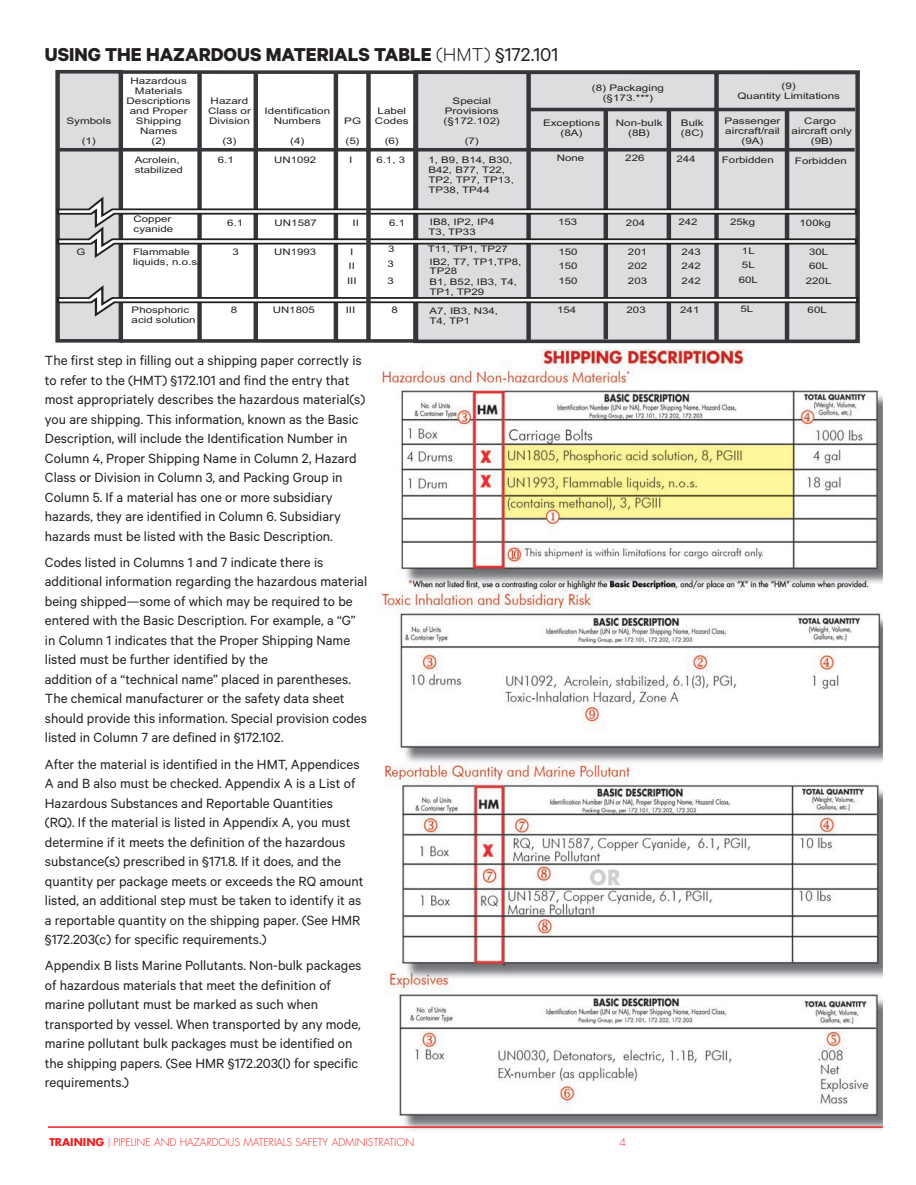
<style>
.page{position:relative;width:916px;height:1185px;background:#fff}
.page>*{position:absolute;margin:0;border:0;box-sizing:border-box;transform-origin:0 0}
.t1{font:700 21px "Calibre";color:#231f20}
.t2{font:15px/19.5px "Calibre";color:#231f20}
.t3{font:300 10.5px "Futura Std";color:#ee2123}
.t4{font:9px/14.5px "Arial Narrow";color:#231f20;scale:1.55 1}
.t5{font:9px/10.1px "Arial Narrow";color:#231f20;text-align:center;scale:1.57 1}
.s1{font-weight:300}
.s2{font-weight:400}
.s3{font-weight:700}
</style>
<div class="page">
<img style="left:378px;top:350px;width:504px;height:780px">
<svg style="left:55px;top:70px;width:804px;height:273px"></svg>
<svg style="left:56px;top:194px;width:801px;height:66px"></svg>
<svg style="left:56px;top:283px;width:803px;height:36px"></svg>
<svg style="left:530px;top:108px;width:325px;height:4px"></svg>
<svg style="left:57px;top:148px;width:797px;height:4px;background:#49484c"></svg>
<svg style="left:366px;top:71px;width:4px;height:268px"></svg>
<svg style="left:120px;top:339px;width:295px;height:4px"></svg>
<hr style="left:48px;top:1126px;width:834px;height:2px;background:#ee2123">
<h1 class="t1" style="left:45px;top:41px;width:515px">USING THE HAZARDOUS MATERIALS TABLE <span class="s1">(HMT)</span> <span class="s2">§172.101</span></h1>
<p class="t5" style="left:66px;top:115px;width:30px">Symbols</p>
<p class="t5" style="left:82px;top:135px;width:11px">(1)</p>
<p class="t4" style="left:76px;top:244px;width:7px">G</p>
<p class="t5" style="left:126px;top:75px;width:42px">Hazardous<br>Materials<br>Descriptions and Proper<br>Shipping<br>Names<br>(2)</p>
<p class="t5" style="left:208px;top:95px;width:29px;text-align:left">Hazard<br>Class or<br>Division</p>
<p class="t5" style="left:222px;top:135px;width:11px">(3)</p>
<p class="t5" style="left:264px;top:105px;width:43px">Identification<br>Numbers</p>
<p class="t5" style="left:290px;top:135px;width:11px">(4)</p>
<p class="t5" style="left:344px;top:115px;width:12px">PG</p>
<p class="t5" style="left:345px;top:135px;width:11px">(5)</p>
<p class="t5" style="left:375px;top:105px;width:23px;text-align:left">Label<br>Codes</p>
<p class="t5" style="left:384px;top:135px;width:11px">(6)</p>
<p class="t5" style="left:443px;top:95px;width:37px">Special<br>Provisions (§172.102)</p>
<p class="t5" style="left:464px;top:135px;width:11px">(7)</p>
<p class="t5" style="left:591px;top:82px;width:47px">(8) Packaging (§173.***)</p>
<p class="t5" style="left:737px;top:80px;width:67px">(9)<br>Quantity Limitations</p>
<p class="t5" style="left:543px;top:117px;width:38px">Exceptions (8A)</p>
<p class="t5" style="left:724px;top:116px;width:37px">Passenger aircraft/rail (9A)</p>
<p class="t5" style="left:791px;top:115px;width:40px">Cargo aircraft only (9B)</p>
<p class="t5" style="left:615px;top:117px;width:31px">Non-bulk (8B)</p>
<p class="t5" style="left:680px;top:117px;width:16px;text-align:left">Bulk (8C)</p>
<p class="t4" style="left:135px;top:154px;width:32px;line-height:10.1px">Acrolein, stabilized</p>
<p class="t4" style="left:218px;top:152px;width:12px">6.1</p>
<p class="t4" style="left:274px;top:152px;width:29px">UN1092</p>
<p class="t4" style="left:349px;top:152px;width:4px">I</p>
<p class="t4" style="left:376px;top:152px;width:20px">6.1, 3</p>
<p class="t4" style="left:428px;top:154px;width:57px;line-height:10.1px">1, B9, B14, B30,<br>B42, B77, T22,<br>TP2, TP7, TP13,<br>TP38, TP44</p>
<p class="t4" style="left:556px;top:150px;width:19px">None</p>
<p class="t4" style="left:625px;top:150px;width:14px">226</p>
<p class="t4" style="left:676px;top:151px;width:14px">244</p>
<p class="t4" style="left:721px;top:152px;width:35px">Forbidden</p>
<p class="t4" style="left:794px;top:153px;width:35px">Forbidden</p>
<p class="t4" style="left:133px;top:214px;width:27px;line-height:10.1px">Copper cyanide</p>
<p class="t4" style="left:227px;top:215px;width:12px">6.1</p>
<p class="t4" style="left:274px;top:215px;width:29px">UN1587</p>
<p class="t4" style="left:352px;top:215px;width:6px">II</p>
<p class="t4" style="left:389px;top:215px;width:12px">6.1</p>
<p class="t4" style="left:429px;top:214px;width:43px">IB8, IP2, IP4</p>
<p class="t4" style="left:558px;top:214px;width:14px">153</p>
<p class="t4" style="left:625px;top:215px;width:14px">204</p>
<p class="t4" style="left:678px;top:214px;width:14px">242</p>
<p class="t4" style="left:730px;top:214px;width:18px">25kg</p>
<p class="t4" style="left:799px;top:215px;width:22px">100kg</p>
<p class="t4" style="left:133px;top:246px;width:45px;line-height:10.1px">Flammable liquids, n.o.s.</p>
<p class="t4" style="left:232px;top:244px;width:6px">3</p>
<p class="t4" style="left:274px;top:244px;width:29px">UN1993</p>
<p class="t4" style="left:347px;top:244px;width:8px;text-align:center">I<br>II<br>III</p>
<p class="t4" style="left:388px;top:242px;width:6px">3</p>
<p class="t4" style="left:427px;top:242px;width:53px">T11, TP1, TP27</p>
<p class="t4" style="left:558px;top:244px;width:14px;text-align:justify">150<br>150<br>150</p>
<p class="t4" style="left:627px;top:244px;width:14px;text-align:justify">201<br>202<br>203</p>
<p class="t4" style="left:681px;top:244px;width:14px;text-align:justify">243<br>242<br>242</p>
<p class="t4" style="left:738px;top:243px;width:14px;text-align:center">1L<br>5L<br>60L</p>
<p class="t4" style="left:805px;top:244px;width:18px;text-align:center">30L<br>60L<br>220L</p>
<p class="t4" style="left:428px;top:224px;width:32px">T3, TP33</p>
<p class="t4" style="left:429px;top:256px;width:61px;line-height:10.1px">IB2, T7, TP1,TP8,<br>TP28</p>
<p class="t4" style="left:387px;top:254px;width:6px;line-height:17.7px">3<br>3</p>
<p class="t4" style="left:429px;top:276px;width:58px;line-height:10.1px">B1, B52, IB3, T4,<br>TP1, TP29</p>
<p class="t4" style="left:132px;top:304px;width:43px;line-height:10.1px">Phosphoric acid solution</p>
<p class="t4" style="left:231px;top:302px;width:6px">8</p>
<p class="t4" style="left:272px;top:302px;width:29px">UN1805</p>
<p class="t4" style="left:345px;top:302px;width:8px">III</p>
<p class="t4" style="left:391px;top:302px;width:6px">8</p>
<p class="t4" style="left:429px;top:305px;width:46px;line-height:10.1px">A7, IB3, N34,<br>T4, TP1</p>
<p class="t4" style="left:557px;top:302px;width:14px">154</p>
<p class="t4" style="left:626px;top:302px;width:14px">203</p>
<p class="t4" style="left:680px;top:302px;width:14px">241</p>
<p class="t4" style="left:740px;top:301px;width:10px">5L</p>
<p class="t4" style="left:807px;top:302px;width:14px">60L</p>
<p class="t2" style="left:45px;top:350px;width:322px">The first step in filling out a shipping paper correctly is to refer to the (HMT) §172.101 and find the entry that most appropriately describes the hazardous material(s) you are shipping. This information, known as the Basic Description, will include the Identification Number in Column 4, Proper Shipping Name in Column 2, Hazard Class or Division in Column 3, and Packing Group in Column 5. If a material has one or more subsidiary hazards, they are identified in Column 6. Subsidiary hazards must be listed with the Basic Description.</p>
<p class="t2" style="left:45px;top:552px;width:324px">Codes listed in Columns 1 and 7 indicate there is additional information regarding the hazardous material being shipped—some of which may be required to be entered with the Basic Description. For example, a “G” in Column 1 indicates that the Proper Shipping Name listed must be further identified by the<br>addition of a “technical name” placed in parentheses.<br>The chemical manufacturer or the safety data sheet should provide this information. Special provision codes listed in Column 7 are defined in §172.102.</p>
<p class="t2" style="left:45px;top:754px;width:320px">After the material is identified in the HMT, Appendices A and B also must be checked. Appendix A is a List of Hazardous Substances and Reportable Quantities (RQ). If the material is listed in Appendix A, you must determine if it meets the definition of the hazardous substance(s) prescribed in §171.8. If it does, and the quantity per package meets or exceeds the RQ amount listed, an additional step must be taken to identify it as a reportable quantity on the shipping paper. (See HMR §172.203(c) for specific requirements.)</p>
<p class="t2" style="left:45px;top:955px;width:318px">Appendix B lists Marine Pollutants. Non-bulk packages of hazardous materials that meet the definition of marine pollutant must be marked as such when transported by vessel. When transported by any mode, marine pollutant bulk packages must be identified on the shipping papers. (See HMR §172.203(l) for specific requirements.)</p>
<p class="t3" style="left:49px;top:1136px;width:366px"><span class="s3">TRAINING</span> PIPELINE AND HAZARDOUS MATERIALS SAFETY ADMINISTRATION</p>
<p class="t3" style="left:619px;top:1136px;width:8px">4</p>
</div>
